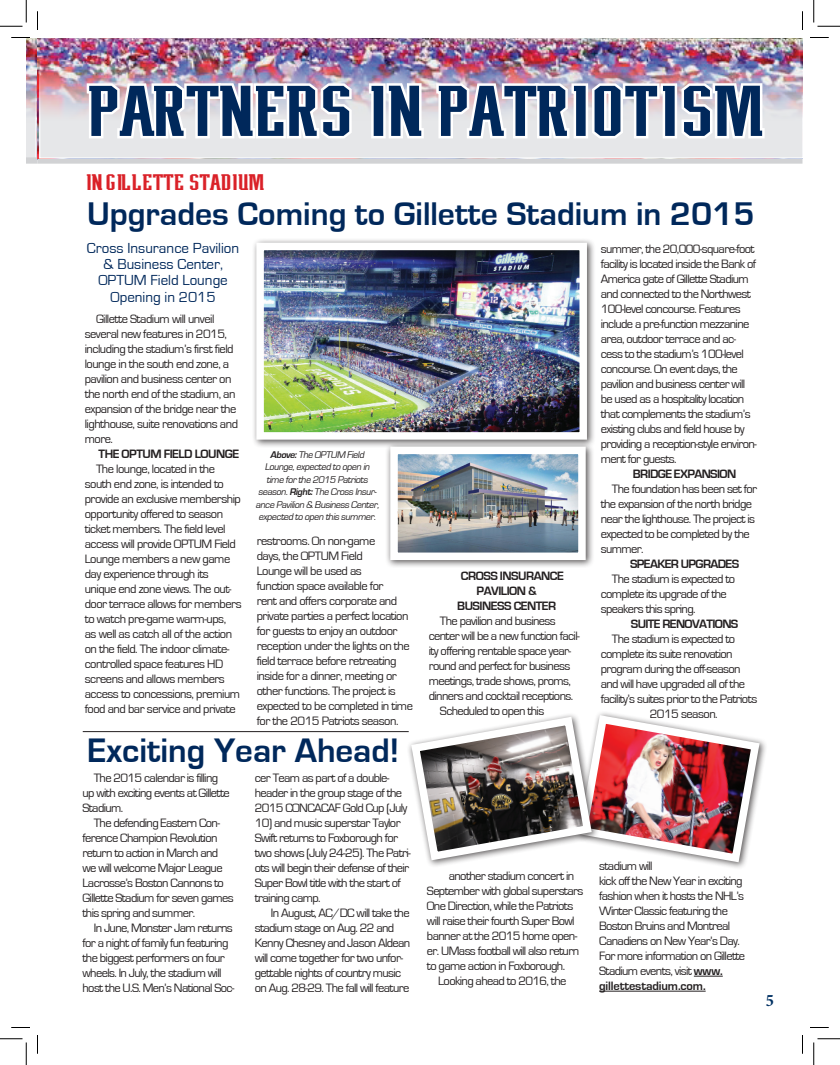
<style>
.page{position:relative;width:840px;height:1065px;background:#fff}
.page>*{position:absolute;margin:0;border:0;box-sizing:border-box;transform-origin:0 0}
.t1{font:67.5px "Patriots";color:#00285b}
.Headline{font:700 35px "Eurostile";color:#00285b}
.Headline-2{font:700 33.75px "Eurostile";color:#00285b}
.t2{font:21.25px "Patriots";color:#da2128}
.t3{font:700 condensed 17.5px "Minion Pro";color:#003163}
.Headline-3{font:15px/16.2px "Eurostile";color:#00285b;text-align:center}
.t4{font:12.5px/15px "Eurostile";letter-spacing:-.05em;color:#231f20}
.t5{font:700 12.5px "Eurostile";letter-spacing:-.04em;color:#231f20}
.t6{font:italic 10px/12.5px "Eurostile";color:#231f20;text-align:center}
.s1{font-weight:700}
</style>
<div class="page">
<div style="left:38px;top:157px;width:764px;height:7px;background:#d1d2d4"></div>
<img style="left:26px;top:39px;width:11px;height:23px">
<svg style="left:26px;top:62px;width:11px;height:95px"></svg>
<div style="left:26px;top:157px;width:12px;height:7px;background:#d1d2d4"></div>
<img style="left:38px;top:38px;width:764px;height:120px">
<img style="left:39px;top:61px;width:764px;height:98px">
<img style="left:84px;top:58px;width:270px;height:83px">
<svg style="left:367px;top:79px;width:59px;height:62px"></svg>
<img style="left:434px;top:38px;width:333px;height:108px">
<div style="left:251px;top:238px;width:345px;height:210px;background:#231f20;opacity:.75"></div>
<img style="left:265px;top:252px;width:313px;height:179px">
<div style="left:256px;top:243px;width:331px;height:197px;border:8px solid #fff"></div>
<div style="left:385px;top:442px;width:209px;height:126px;background:#231f20;opacity:.75"></div>
<img style="left:399px;top:456px;width:178px;height:95px">
<div style="left:390px;top:447px;width:196px;height:113px;border:8px solid #fff"></div>
<hr style="left:83px;top:731px;width:326px;height:1px;background:#231f20">
<svg style="left:694px;top:976px;width:29px;height:1px"></svg>
<hr style="left:599px;top:991px;width:107px;height:1px;background:#231f20">
<img style="left:407px;top:712px;width:357px;height:155px">
<svg style="left:11px;top:37px;width:19px;height:1px"></svg>
<svg style="left:810px;top:37px;width:19px;height:1px"></svg>
<svg style="left:11px;top:1027px;width:19px;height:1px"></svg>
<svg style="left:810px;top:1027px;width:19px;height:1px"></svg>
<svg style="left:37px;top:11px;width:1px;height:19px"></svg>
<svg style="left:37px;top:1035px;width:1px;height:19px"></svg>
<svg style="left:802px;top:11px;width:1px;height:19px"></svg>
<svg style="left:802px;top:1035px;width:1px;height:19px"></svg>
<svg style="left:0;top:0;width:27px;height:27px"></svg>
<svg style="left:0;top:1039px;width:27px;height:26px"></svg>
<svg style="left:814px;top:0;width:26px;height:27px"></svg>
<svg style="left:814px;top:1039px;width:26px;height:26px"></svg>
<h1 class="t1" style="left:86px;top:73px;width:677px">PARTNERS IN PATRIOTISM</h1>
<p class="t2" style="left:86px;top:171px;width:179px">IN GILLETTE STADIUM</p>
<p class="Headline-2" style="left:87px;top:196px;width:669px">Upgrades Coming to Gillette Stadium in 2015</p>
<p class="Headline-3" style="left:87px;top:240px;width:154px">Cross Insurance Pavilion &amp; Business Center,<br>OPTUM Field Lounge<br>Opening in 2015</p>
<p class="t4" style="left:85px;top:312px;width:155px;text-indent:11px">Gillette Stadium will unveil several new features in 2015, including the stadium’s first field lounge in the south end zone, a pavilion and business center on the north end of the stadium, an expansion of the bridge near the lighthouse, suite renovations and more.</p>
<p class="t5" style="left:99px;top:447px;width:142px">THE OPTUM FIELD LOUNGE</p>
<p class="t4" style="left:85px;top:462px;width:158px;text-indent:11px">The lounge, located in the south end zone, is intended to provide an exclusive membership opportunity offered to season ticket members. The field level access will provide OPTUM Field<br>Lounge members a new game day experience through its unique end zone views. The out&shy;door terrace allows for members to watch pre-game warm-ups,<br>as well as catch all of the action on the field. The indoor climate&shy;controlled space features HD screens and allows members access to concessions, premium food and bar service and private</p>
<p class="t6" style="left:255px;top:448px;width:127px"><span class="s1">Above:</span>The OPTUM Field<br>Lounge,expected to open in time forthe 2015 Patriots season.<span class="s1">Right:</span>The CrossInsur&shy;ance Pavilion &amp; BusinessCenter, expected to open thissummer.</p>
<p class="t4" style="left:257px;top:534px;width:158px">restrooms. On non-game<br>days, the OPTUM Field<br>Lounge will be used as<br>function space available for<br>rent and offers corporate and private parties a perfect location for guests to enjoy an outdoor reception under the lights on the field terrace before retreating inside for a dinner, meeting or other functions. The project is expected to be completed in time for the 2015 Patriots season.</p>
<p class="Headline" style="left:88px;top:731px;width:313px">Exciting Year Ahead!</p>
<p class="t4" style="left:82px;top:771px;width:149px;text-indent:11px">The 2015 calendar is filling up with exciting events at Gillette<br>Stadium.</p>
<p class="t4" style="left:82px;top:816px;width:153px;text-indent:11px">The defending Eastern Con&shy;ference Champion Revolution return to action in March and we will welcome Major League<br>Lacrosse’s Boston Cannons to<br>Gillette Stadium for seven games this spring and summer.</p>
<p class="t4" style="left:82px;top:921px;width:154px;text-indent:11px">In June, Monster Jam returns for a night of family fun featuring the biggest performers on four wheels. In July, the stadium will host the U.S. Men’s National Soc-</p>
<p class="t4" style="left:255px;top:771px;width:154px">cer Team as part of a double&shy;header in the group stage of the<br>2015 CONCACAF Gold Cup (July</p>
<p class="t4" style="left:255px;top:816px;width:158px">10) and music superstar Taylor<br>Swift returns to Foxborough for two shows (July 24-25). The Patri&shy;ots will begin their defense of their<br>Super Bowl title with the start of training camp.</p>
<p class="t4" style="left:255px;top:906px;width:157px;text-indent:16px">In August, AC/DC will take the stadium stage on Aug. 22 and<br>Kenny Chesney and Jason Aldean will come together for two unfor&shy;gettable nights of country music on Aug. 28-29. The fall will feature</p>
<p class="t5" style="left:461px;top:569px;width:104px">CROSS INSURANCE</p>
<p class="t5" style="left:477px;top:584px;width:62px">PAVILION &amp;</p>
<p class="t5" style="left:457px;top:599px;width:101px">BUSINESS CENTER</p>
<p class="t4" style="left:429px;top:613px;width:152px;text-indent:11px">The pavilion and business center will be a new function facil&shy;ity offering rentable space year&shy;round and perfect for business meetings, trade shows, proms, dinners and cocktail receptions.</p>
<p class="t4" style="left:440px;top:703px;width:106px">Scheduled to open this</p>
<p class="t4" style="left:427px;top:869px;width:158px;text-indent:22px">another stadium concert in<br>September with global superstars<br>One Direction, while the Patriots will raise their fourth Super Bowl banner at the 2015 home open&shy;er. UMass football will also return to game action in Foxborough.</p>
<p class="t4" style="left:438px;top:974px;width:130px">Looking ahead to 2016, the</p>
<p class="t4" style="left:601px;top:242px;width:158px">summer, the 20,000-square-foot facility is located inside the Bank of<br>America gate of Gillette Stadium and connected to the Northwest<br>100-level concourse. Features include a pre-function mezzanine area, outdoor terrace and ac&shy;cess to the stadium’s 100-level concourse. On event days, the pavilion and business center will be used as a hospitality location that complements the stadium’s existing clubs and field house by providing a reception-style environ&shy;ment for guests.</p>
<p class="t5" style="left:633px;top:467px;width:105px">BRIDGE EXPANSION</p>
<p class="t4" style="left:601px;top:482px;width:158px;text-indent:11px">The foundation has been set for the expansion of the north bridge near the lighthouse. The project is expected to be completed by the summer.</p>
<p class="t5" style="left:630px;top:557px;width:111px">SPEAKER UPGRADES</p>
<p class="t4" style="left:601px;top:572px;width:136px;text-indent:11px">The stadium is expected to complete its upgrade of the speakers this spring.</p>
<p class="t5" style="left:631px;top:617px;width:109px">SUITE RENOVATIONS</p>
<p class="t4" style="left:612px;top:632px;width:125px">The stadium is expected to</p>
<p class="t4" style="left:601px;top:647px;width:133px">complete its suite renovation</p>
<p class="t4" style="left:601px;top:662px;width:142px">program during the off-season</p>
<p class="t4" style="left:601px;top:677px;width:146px">and will have upgraded all of the</p>
<p class="t4" style="left:601px;top:692px;width:158px">facility’s suites prior to the Patriots</p>
<p class="t4" style="left:650px;top:707px;width:70px">2015 season.</p>
<p class="t4" style="left:599px;top:859px;width:148px">stadium will<br>kick off the New Year in exciting fashion when it hosts the NHL’s<br>Winter Classic featuring the<br>Boston Bruins and Montreal<br>Canadiens on New Year’s Day.<br>For more information on Gillette<br>Stadium events, visit <span class="s1">www. gillettestadium.com.</span></p>
<p class="t3" style="left:766px;top:988px;width:10px">5</p>
</div>
